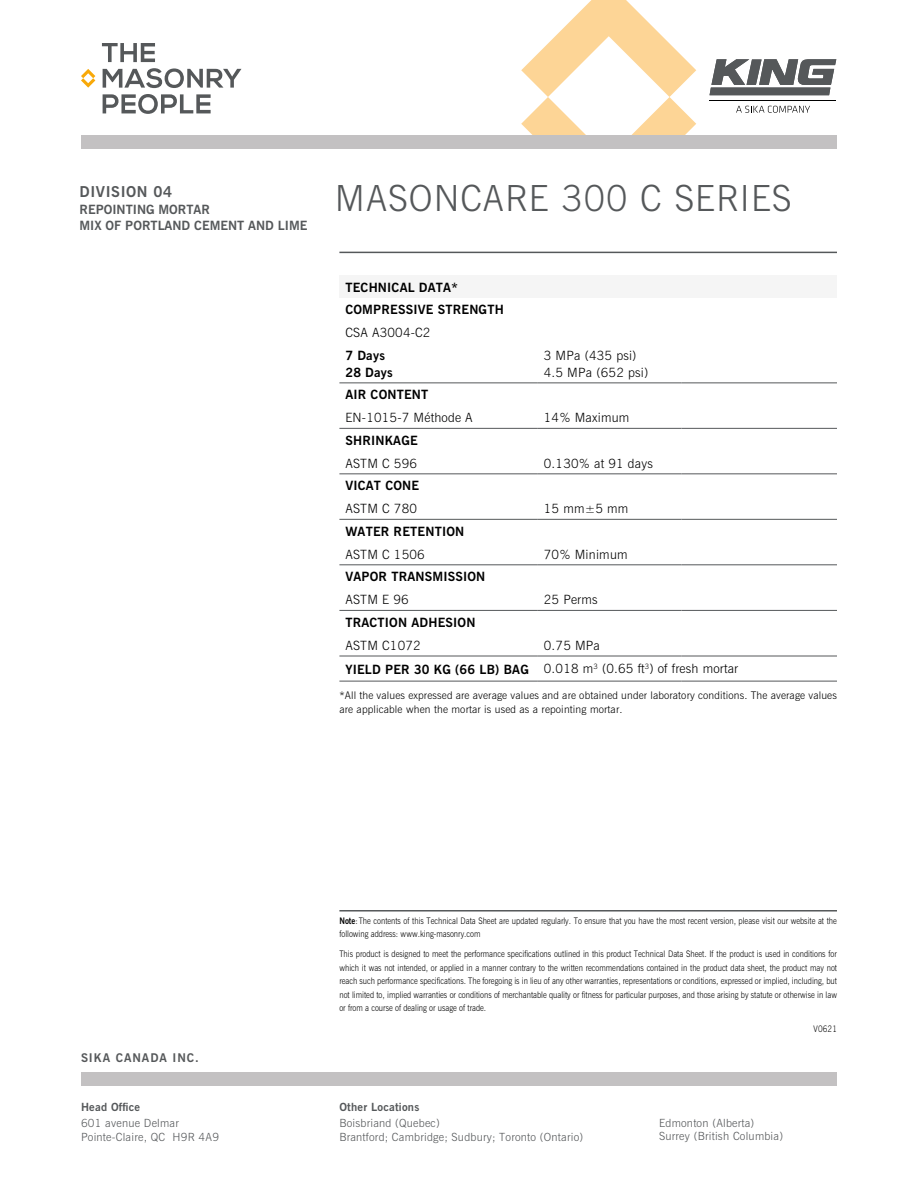
<style>
.page{position:relative;width:918px;height:1188px;background:#fff}
.page>*{position:absolute;margin:0;border:0;box-sizing:border-box;transform-origin:0 0}
.t1{font:300 36px "News Gothic BT";letter-spacing:.03em;color:#55585a}
.t2{font:700 15px "News Gothic BT";letter-spacing:.04em;color:#55585a}
.t3{font:300 12.75px/16.5px "News Gothic BT";letter-spacing:.015em;color:#000}
.t4{font:700 12.75px/22.2px "News Gothic BT";letter-spacing:.015em;color:#000}
.t5{font:700 12.75px/16.5px "News Gothic BT";color:#55585a}
.t6{font:700 12px "News Gothic BT";letter-spacing:.08em;color:#55585a}
.t7{font:300 11.25px/13.5px "News Gothic BT";letter-spacing:.02em;color:#55585a}
.t8{font:700 11.25px "News Gothic BT";letter-spacing:.02em;color:#55585a}
.t9{font:300 10.5px/13.5px "News Gothic BT";letter-spacing:.015em;color:#000}
.t10{font:300 9px/13.5px "News Gothic BT";color:#000;scale:.87 1}
.s1{font-weight:700}
</style>
<div class="page">
<hr style="left:339px;top:252px;width:498px;height:1px;background:#55585a">
<svg style="left:521px;top:0;width:175px;height:135px"></svg>
<div style="left:81px;top:135px;width:756px;height:14px;background:#c3c1c2"></div>
<svg style="left:103px;top:68px;width:138px;height:20px"></svg>
<svg style="left:103px;top:94px;width:108px;height:20px"></svg>
<svg style="left:102px;top:43px;width:53px;height:19px"></svg>
<svg style="left:81px;top:69px;width:14px;height:19px"></svg>
<svg style="left:736px;top:106px;width:74px;height:7px"></svg>
<svg style="left:710px;top:59px;width:126px;height:36px"></svg>
<hr style="left:710px;top:101px;width:126px;height:1px;background:#000">
<div style="left:81px;top:1072px;width:756px;height:14px;background:#c3c1c2"></div>
<hr style="left:339px;top:910px;width:498px;height:2px;background:#55585a">
<div style="left:339px;top:275px;width:498px;height:23px;background:#f5f5f5"></div>
<hr style="left:339px;top:383px;width:199px;height:1px;background:#55585a">
<hr style="left:339px;top:428px;width:199px;height:1px;background:#55585a">
<hr style="left:538px;top:383px;width:143px;height:1px;background:#55585a">
<hr style="left:538px;top:428px;width:143px;height:1px;background:#55585a">
<hr style="left:681px;top:383px;width:156px;height:1px;background:#55585a">
<hr style="left:339px;top:474px;width:199px;height:1px;background:#55585a">
<hr style="left:681px;top:428px;width:156px;height:1px;background:#55585a">
<hr style="left:538px;top:474px;width:143px;height:1px;background:#55585a">
<hr style="left:681px;top:474px;width:156px;height:1px;background:#55585a">
<hr style="left:339px;top:519px;width:199px;height:1px;background:#55585a">
<hr style="left:538px;top:519px;width:143px;height:1px;background:#55585a">
<hr style="left:681px;top:519px;width:156px;height:1px;background:#55585a">
<hr style="left:339px;top:565px;width:199px;height:1px;background:#55585a">
<hr style="left:339px;top:610px;width:199px;height:1px;background:#55585a">
<hr style="left:339px;top:656px;width:199px;height:1px;background:#55585a">
<hr style="left:538px;top:565px;width:143px;height:1px;background:#55585a">
<hr style="left:538px;top:610px;width:143px;height:1px;background:#55585a">
<hr style="left:538px;top:656px;width:143px;height:1px;background:#55585a">
<hr style="left:681px;top:565px;width:156px;height:1px;background:#55585a">
<hr style="left:681px;top:610px;width:156px;height:1px;background:#55585a">
<hr style="left:681px;top:656px;width:156px;height:1px;background:#55585a">
<hr style="left:339px;top:681px;width:199px;height:1px;background:#55585a">
<hr style="left:538px;top:681px;width:143px;height:1px;background:#55585a">
<hr style="left:681px;top:681px;width:156px;height:1px;background:#55585a">
<h2 class="t2" style="left:80px;top:183px;width:94px">DIVISION 04</h2>
<h3 class="t5" style="left:80px;top:201px;width:230px">REPOINTING MORTAR<br>MIX OF PORTLAND CEMENT AND LIME</h3>
<h1 class="t1" style="left:335px;top:177px;width:458px">MASONCARE 300 C SERIES</h1>
<h3 class="t4" style="left:345px;top:276px;width:160px">TECHNICAL DATA*<br>COMPRESSIVE STRENGTH</h3>
<h3 class="t3" style="left:345px;top:324px;width:87px">CSA A3004-C2</h3>
<h3 class="t4" style="left:345px;top:347px;width:49px;line-height:16.5px">7 Days<br>28 Days</h3>
<h3 class="t3" style="left:544px;top:348px;width:106px">3 MPa (435 psi)<br>4.5 MPa (652 psi)</h3>
<h3 class="t4" style="left:345px;top:383px;width:84px">AIR CONTENT</h3>
<h3 class="t3" style="left:345px;top:410px;width:129px">EN-1015-7 Méthode A</h3>
<h3 class="t3" style="left:544px;top:410px;width:87px">14% Maximum</h3>
<h3 class="t4" style="left:345px;top:429px;width:74px">SHRINKAGE</h3>
<h3 class="t3" style="left:345px;top:455px;width:73px">ASTM C 596</h3>
<h3 class="t3" style="left:544px;top:455px;width:111px">0.130% at 91 days</h3>
<h3 class="t4" style="left:345px;top:474px;width:75px">VICAT CONE</h3>
<h3 class="t3" style="left:345px;top:500px;width:73px">ASTM C 780</h3>
<h3 class="t3" style="left:544px;top:500px;width:86px">15 mm±5 mm</h3>
<h3 class="t4" style="left:345px;top:520px;width:120px">WATER RETENTION</h3>
<h3 class="t3" style="left:345px;top:546px;width:81px">ASTM C 1506</h3>
<h3 class="t3" style="left:544px;top:546px;width:85px">70% Minimum</h3>
<h3 class="t4" style="left:345px;top:565px;width:141px">VAPOR TRANSMISSION</h3>
<h3 class="t3" style="left:345px;top:591px;width:65px">ASTM E 96</h3>
<h3 class="t3" style="left:544px;top:592px;width:55px">25 Perms</h3>
<h3 class="t4" style="left:345px;top:611px;width:132px">TRACTION ADHESION</h3>
<h3 class="t3" style="left:345px;top:637px;width:77px">ASTM C1072</h3>
<h3 class="t3" style="left:345px;top:634px;width:394px;line-height:23.4px;text-indent:198px">0.75 MPa<br><span class="s1">YIELD PER 30 KG (66 LB) BAG</span> 0.018 m<sup>3</sup> (0.65 ft<sup>3</sup>) of fresh mortar</h3>
<p class="t9" style="left:339px;top:689px;width:499px">*All the values expressed are average values and are obtained under laboratory conditions. The average values are applicable when the mortar is used as a repointing mortar.</p>
<h3 class="t6" style="left:81px;top:1051px;width:119px">SIKA CANADA INC.</h3>
<p class="t8" style="left:81px;top:1100px;width:61px">Head Office</p>
<p class="t7" style="left:81px;top:1116px;width:140px">601 avenue Delmar<br>Pointe-Claire, QC H9R 4A9</p>
<p class="t10" style="left:339px;top:914px;width:573px"><span class="s1">Note</span>:The contents of this Technical Data Sheet are updated regularly. To ensure that you have the most recent version, please visit our website at the following address: www.king-masonry.com</p>
<p class="t10" style="left:339px;top:947px;width:574px;text-align:justify">This product is designed to meet the performance specifications outlined in this product Technical Data Sheet. If the product is used in conditions for which it was not intended, or applied in a manner contrary to the written recommendations contained in the product data sheet, the product may not reach such performance specifications. The foregoing is in lieu of any other warranties, representations or conditions, expressed or implied, including, but not limited to, implied warranties or conditions of merchantable quality or fitness for particular purposes, and those arising by statute or otherwise in law or from a course of dealing or usage of trade.</p>
<p class="t10" style="left:814px;top:1022px;width:28px">V0621</p>
<p class="t8" style="left:339px;top:1100px;width:81px">Other Locations</p>
<p class="t7" style="left:339px;top:1116px;width:245px">Boisbriand (Quebec)<br>Brantford; Cambridge; Sudbury; Toronto (Ontario)</p>
<p class="t7" style="left:659px;top:1116px;width:126px">Edmonton (Alberta)<br>Surrey (British Columbia)</p>
</div>
